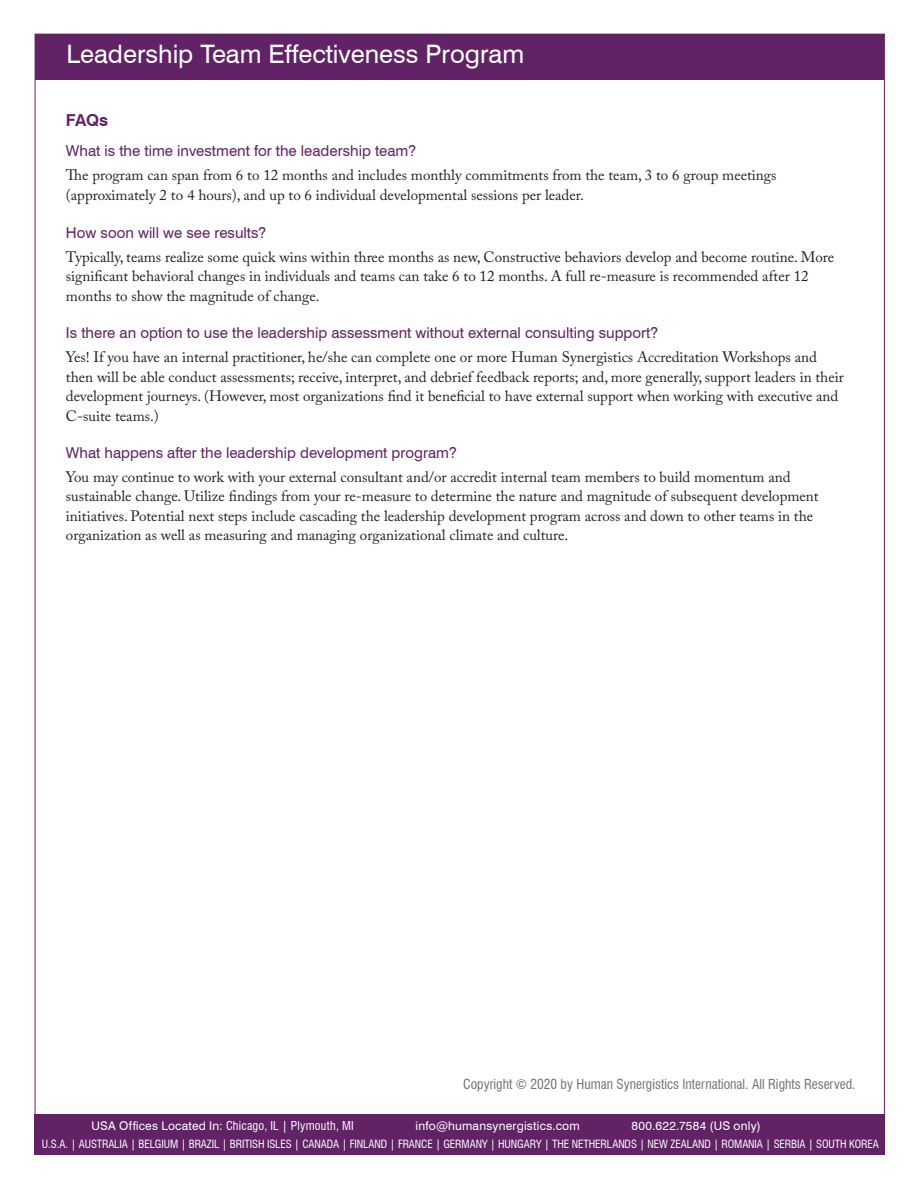
<style>
.page{position:relative;width:918px;height:1188px;background:#fff}
.page>*{position:absolute;margin:0;border:0;box-sizing:border-box;transform-origin:0 0}
.t1{font:25.5px "Swiss 721 BT";color:#fff}
.t2{font:700 16.5px "Swiss 721 BT";color:#612365}
.L_bar_Call-out_lrg{font:15px/19.5px "Adobe Caslon Pro";color:#231f20}
.t3{font:15px "Swiss 721 BT";color:#612365}
.t4{font:condensed 13.5px "Swiss 721 BT";color:#717074}
.t5{font:12px "Swiss 721 BT";letter-spacing:.02em;color:#fff}
.t6{font:condensed 12px "Swiss 721 BT";letter-spacing:.02em;color:#fff}
.t7{font:condensed 11.1px "Swiss 721 BT";letter-spacing:-.01em;color:#fff}
.s1{font-stretch:normal}
</style>
<div class="page">
<div style="left:35px;top:1114px;width:850px;height:40px;background:#612365"></div>
<div style="left:35px;top:34px;width:849px;height:45px;background:#612365"></div>
<p class="t1" style="left:67px;top:39px;width:459px">Leadership Team Effectiveness Program</p>
<p class="t2" style="left:66px;top:110px;width:44px">FAQs</p>
<p class="t3" style="left:66px;top:142px;width:352px">What is the time investment for the leadership team?</p>
<p class="L_bar_Call-out_lrg" style="left:66px;top:165px;width:712px">The program can span from 6 to 12 months and includes monthly commitments from the team, 3 to 6 group meetings (approximately 2 to 4 hours), and up to 6 individual developmental sessions per leader.</p>
<p class="t3" style="left:66px;top:223px;width:202px">How soon will we see results?</p>
<p class="L_bar_Call-out_lrg" style="left:66px;top:247px;width:770px">Typically, teams realize some quick wins within three months as new, Constructive behaviors develop and become routine. More significant behavioral changes in individuals and teams can take 6 to 12 months. A full re-measure is recommended after 12 months to show the magnitude of change.</p>
<p class="t3" style="left:66px;top:324px;width:594px">Is there an option to use the leadership assessment without external consulting support?</p>
<p class="L_bar_Call-out_lrg" style="left:66px;top:347px;width:779px">Yes! If you have an internal practitioner, he/she can complete one or more Human Synergistics Accreditation Workshops and then will be able conduct assessments; receive, interpret, and debrief feedback reports; and, more generally, support leaders in their development journeys. (However, most organizations find it beneficial to have external support when working with executive and C-suite teams.)</p>
<p class="t3" style="left:66px;top:444px;width:393px">What happens after the leadership development program?</p>
<p class="L_bar_Call-out_lrg" style="left:66px;top:467px;width:754px">You may continue to work with your external consultant and/or accredit internal team members to build momentum and sustainable change. Utilize findings from your re-measure to determine the nature and magnitude of subsequent development initiatives. Potential next steps include cascading the leadership development program across and down to other teams in the organization as well as measuring and managing organizational climate and culture.</p>
<p class="t4" style="left:463px;top:1076px;width:394px">Copyright © 2020 by Human Synergistics International. All Rights Reserved.</p>
<p class="t6" style="left:92px;top:1118px;width:264px"><span class="s1">USA Offices Located In:</span> Chicago, IL | Plymouth, MI</p>
<p class="t5" style="left:416px;top:1118px;width:166px">info@humansynergistics.com</p>
<p class="t5" style="left:632px;top:1118px;width:131px">800.622.7584 (US only)</p>
<p class="t7" style="left:42px;top:1138px;width:838px">U.S.A. | AUSTRALIA | BELGIUM | BRAZIL | BRITISH ISLES | CANADA | FINLAND | FRANCE | GERMANY | HUNGARY | THE NETHERLANDS | NEW ZEALAND | ROMANIA | SERBIA | SOUTH KOREA</p>
</div>
